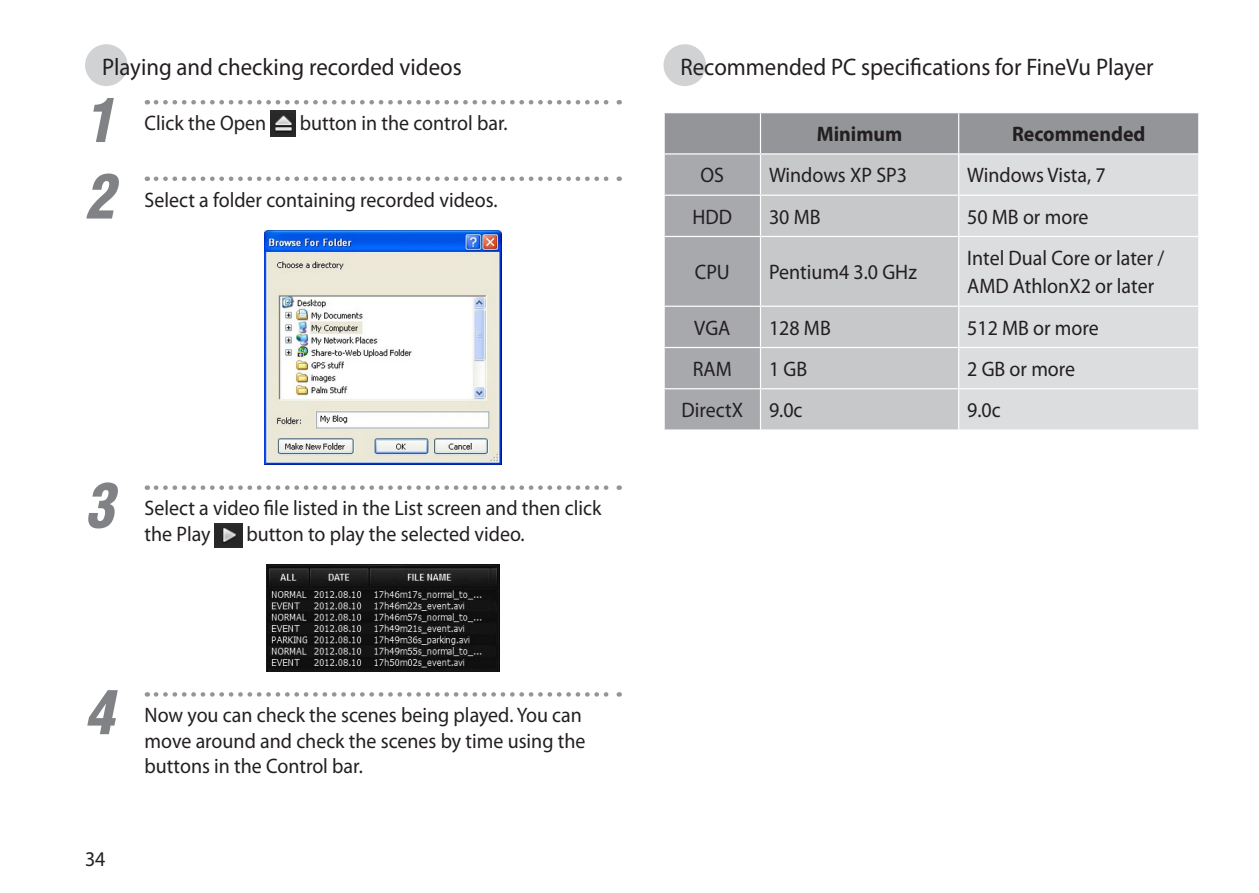
<style>
.page{position:relative;width:1259px;height:893px;background:#fff}
.page>*{position:absolute;margin:0;border:0;box-sizing:border-box;transform-origin:0 0}
.t1{font:italic 900 condensed 60px "Helvetica";color:#808285;scale:.95 1}
.t2{font:24px "Myriad Pro";color:#231f20;scale:.95 1}
.t3{font:21px/25.5px "Myriad Pro";color:#231f20;scale:.95 1}
.t4{font:700 21px "Myriad Pro";color:#231f20;scale:.95 1}
</style>
<div class="page">
<svg style="left:156px;top:100px;width:464px;height:4px"></svg>
<svg style="left:156px;top:176px;width:464px;height:5px"></svg>
<svg style="left:156px;top:485px;width:464px;height:5px"></svg>
<svg style="left:156px;top:692px;width:464px;height:5px"></svg>
<img style="left:270px;top:110px;width:26px;height:26px">
<img style="left:264px;top:231px;width:237px;height:233px">
<img style="left:215px;top:524px;width:27px;height:23px">
<img style="left:266px;top:565px;width:233px;height:106px">
<div style="left:85px;top:44px;width:43px;height:42px;background:#d1d2d4;border-radius:50%"></div>
<div style="left:663px;top:44px;width:43px;height:42px;background:#d1d2d4;border-radius:50%"></div>
<svg style="left:665px;top:113px;width:533px;height:316px;background:#9fa0a4"></svg>
<div style="left:761px;top:155px;width:197px;height:274px;background:#c7c8ca"></div>
<div style="left:959px;top:155px;width:239px;height:274px;background:#dcdddf"></div>
<hr style="left:760px;top:113px;width:1px;height:40px;background:#fff">
<hr style="left:958px;top:113px;width:1px;height:40px;background:#fff">
<hr style="left:663px;top:153px;width:97px;height:2px;background:#fff">
<hr style="left:760px;top:155px;width:1px;height:40px;background:#fff">
<hr style="left:760px;top:153px;width:198px;height:2px;background:#fff">
<hr style="left:958px;top:155px;width:1px;height:40px;background:#fff">
<hr style="left:958px;top:153px;width:241px;height:2px;background:#fff">
<hr style="left:663px;top:195px;width:97px;height:1px;background:#fff">
<hr style="left:760px;top:196px;width:1px;height:40px;background:#fff">
<hr style="left:760px;top:195px;width:198px;height:1px;background:#fff">
<hr style="left:958px;top:196px;width:1px;height:40px;background:#fff">
<hr style="left:958px;top:195px;width:241px;height:1px;background:#fff">
<hr style="left:663px;top:236px;width:97px;height:1px;background:#fff">
<hr style="left:760px;top:237px;width:1px;height:69px;background:#fff">
<hr style="left:760px;top:236px;width:198px;height:1px;background:#fff">
<hr style="left:958px;top:237px;width:1px;height:69px;background:#fff">
<hr style="left:958px;top:236px;width:241px;height:1px;background:#fff">
<hr style="left:663px;top:306px;width:97px;height:1px;background:#fff">
<hr style="left:760px;top:307px;width:1px;height:40px;background:#fff">
<hr style="left:760px;top:306px;width:198px;height:1px;background:#fff">
<hr style="left:958px;top:307px;width:1px;height:40px;background:#fff">
<hr style="left:958px;top:306px;width:241px;height:1px;background:#fff">
<hr style="left:663px;top:347px;width:97px;height:1px;background:#fff">
<hr style="left:760px;top:348px;width:1px;height:40px;background:#fff">
<hr style="left:760px;top:347px;width:198px;height:1px;background:#fff">
<hr style="left:958px;top:348px;width:1px;height:40px;background:#fff">
<hr style="left:958px;top:347px;width:241px;height:1px;background:#fff">
<hr style="left:663px;top:388px;width:97px;height:1px;background:#fff">
<hr style="left:760px;top:389px;width:1px;height:40px;background:#fff">
<hr style="left:760px;top:388px;width:198px;height:1px;background:#fff">
<hr style="left:958px;top:389px;width:1px;height:40px;background:#fff">
<hr style="left:958px;top:388px;width:241px;height:1px;background:#fff">
<p class="t2" style="left:102px;top:52px;width:380px">Playing and checking recorded videos</p>
<p class="t2" style="left:680px;top:52px;width:499px">Recommended PC specifications for FineVu Player</p>
<h1 class="t1" style="left:85px;top:82px;width:31px">1</h1>
<h1 class="t1" style="left:85px;top:159px;width:31px">2</h1>
<p class="t3" style="left:145px;top:110px;width:129px">Click the Open</p>
<p class="t3" style="left:300px;top:110px;width:220px">button in the control bar.</p>
<p class="t3" style="left:145px;top:186px;width:373px">Select a folder containing recorded videos.</p>
<h1 class="t1" style="left:85px;top:467px;width:31px">3</h1>
<p class="t3" style="left:145px;top:495px;width:482px">Select a video file listed in the List screen and then click the Play</p>
<p class="t3" style="left:246px;top:521px;width:294px">button to play the selected video.</p>
<h1 class="t1" style="left:85px;top:674px;width:31px">4</h1>
<p class="t3" style="left:145px;top:702px;width:465px">Now you can check the scenes being played. You can move around and check the scenes by time using the buttons in the Control bar.</p>
<p class="t3" style="left:85px;top:846px;width:23px">34</p>
<p class="t4" style="left:817px;top:120px;width:92px">Minimum</p>
<p class="t4" style="left:1012px;top:120px;width:142px">Recommended</p>
<p class="t3" style="left:700px;top:162px;width:26px">OS</p>
<p class="t3" style="left:769px;top:162px;width:147px">Windows XP SP3</p>
<p class="t3" style="left:967px;top:162px;width:147px">Windows Vista, 7</p>
<p class="t3" style="left:692px;top:204px;width:43px">HDD</p>
<p class="t3" style="left:769px;top:204px;width:56px">30 MB</p>
<p class="t3" style="left:967px;top:204px;width:129px">50 MB or more</p>
<p class="t3" style="left:695px;top:259px;width:38px">CPU</p>
<p class="t3" style="left:769px;top:259px;width:157px">Pentium4 3.0 GHz</p>
<p class="t3" style="left:967px;top:243px;width:209px;line-height:28.5px">Intel Dual Core or later /<br>AMD AthlonX2 or later</p>
<p class="t3" style="left:694px;top:315px;width:40px">VGA</p>
<p class="t3" style="left:769px;top:315px;width:67px">128 MB</p>
<p class="t3" style="left:967px;top:315px;width:140px">512 MB or more</p>
<p class="t3" style="left:693px;top:356px;width:43px">RAM</p>
<p class="t3" style="left:769px;top:356px;width:42px">1 GB</p>
<p class="t3" style="left:967px;top:356px;width:115px">2 GB or more</p>
<p class="t3" style="left:681px;top:397px;width:129px">DirectX 9.0c</p>
<p class="t3" style="left:967px;top:397px;width:37px">9.0c</p>
</div>
